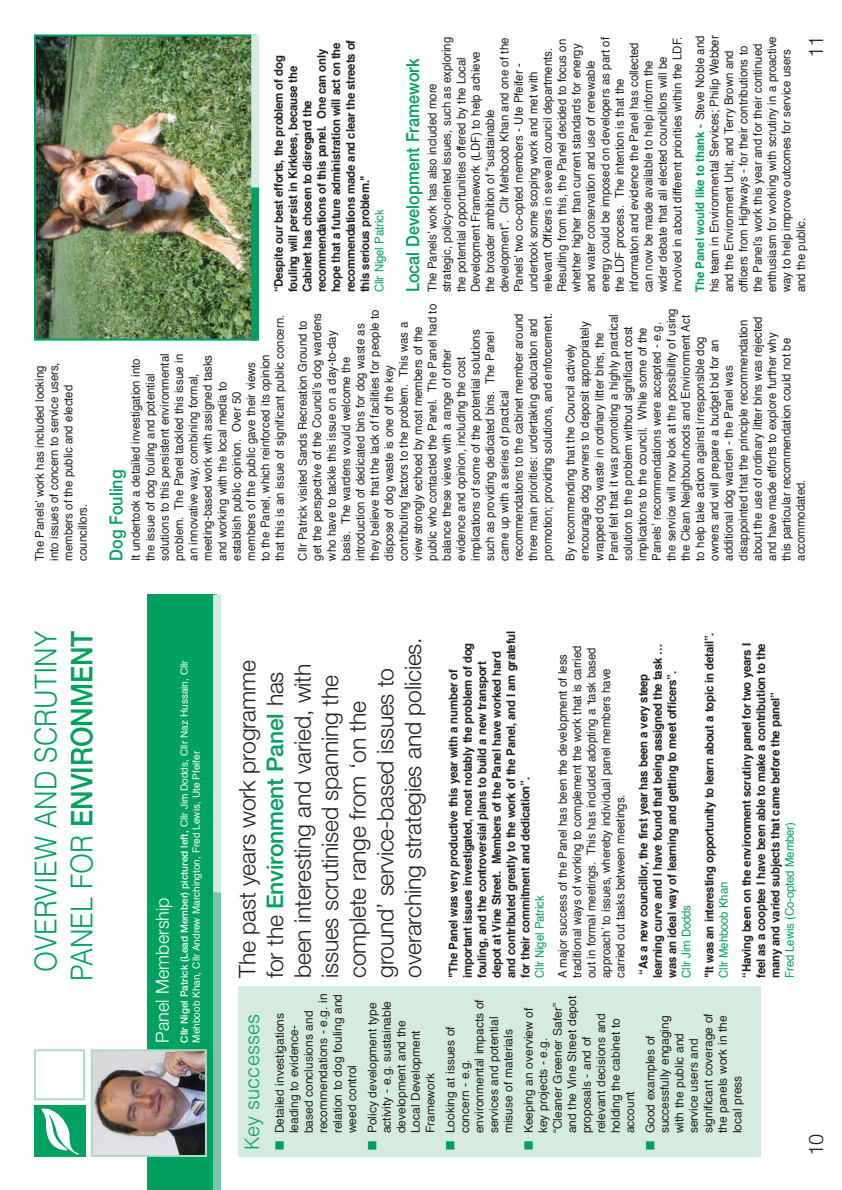
<style>
.page{position:relative;width:842px;height:1190px;background:#fff}
.page>*{position:absolute;margin:0;border:0;box-sizing:border-box;transform-origin:0 0}
.t1{font:300 30px "Helvetica";color:#00a160;scale:.9 1}
.t2{font:500 30px "Helvetica Neue";color:#00a160;scale:.9 1}
.t3{font:300 23px/27.6px "Helvetica Neue";letter-spacing:-.01em;color:#231f20}
.t4{font:300 20px "Helvetica";color:#00a160}
.t5{font:300 20px "Helvetica";color:#231f20}
.t6{font:500 18px "Helvetica Neue";color:#00a160;scale:.9 1}
.t7{font:300 18px "Helvetica Neue";color:#fff}
.t8{font:12px/14.4px "Helvetica";color:#231f20;scale:.95 1}
.t9{font:700 12px/14.4px "Helvetica";letter-spacing:-.015em;color:#231f20;scale:.95 1}
.t10{font:12px/14.5px "Helvetica";color:#231f20}
.t11{font:12px "Helvetica";letter-spacing:-.01em;color:#00a160;scale:.95 1}
.t12{font:500 10px "Helvetica Neue";color:#fff}
.t13{font:10px "Helvetica";color:#fff}
.s1{font-weight:700;color:#00a160}
.s2{font-family:"Helvetica";font-weight:300}
.s3{font-family:"Helvetica";font-weight:400}
.s4{font-weight:500;color:#00a160}
.s5{color:#00a160}
</style>
<div class="page">
<div style="left:147px;top:595px;width:70px;height:595px;background:#00a160"></div>
<div style="left:34px;top:1106px;width:51px;height:51px;background:#00a160"></div>
<svg style="left:41px;top:1108px;width:38px;height:47px"></svg>
<div style="left:34px;top:1049px;width:51px;height:51px;border:2px solid #b1dbc6"></div>
<img style="left:94px;top:1052px;width:110px;height:102px">
<div style="left:91px;top:1049px;width:116px;height:108px;border:2px solid #b1dbc6"></div>
<div style="left:213px;top:892px;width:8px;height:298px;background:#7dc6a5"></div>
<div style="left:213px;top:595px;width:8px;height:297px;background:#d6ebe0"></div>
<div style="left:238px;top:987px;width:523px;height:170px;background:#d6ebe0"></div>
<img style="left:37px;top:37px;width:214px;height:301px">
<div style="left:34px;top:34px;width:223px;height:307px;border:2px solid #00a160"></div>
<div style="left:251px;top:34px;width:8px;height:165px;background:#d6ebe0"></div>
<div style="left:251px;top:188px;width:8px;height:153px;background:#00a160"></div>
<p class="t8" style="left:33px;top:561px;width:210px;rotate:-90deg">The Panels’ work has included looking into issues of concern to service users, members of the public and elected councillors.</p>
<p class="t9" style="left:272px;top:292px;width:267px;rotate:-90deg">“Despite our best efforts, the problem of dog fouling will persist in Kirklees, because the Cabinet has chosen to disregard the recommendations of this panel. One can only hope that a future administration will act on the recommendations made and clear the streets of this serious problem."</p>
<p class="t11" style="left:374px;top:292px;width:89px;rotate:-90deg">Cllr Nigel Patrick</p>
<p class="t8" style="left:426px;top:292px;width:271px;rotate:-90deg">The Panels’ work has also included more strategic, policy-oriented issues, such as exploring the potential opportunities offered by the Local Development Framework (LDF) to help achieve the broader ambition of “sustainable development”. Cllr Mehboob Khan and one of the Panels’ two co-opted members - Ute Pfeifer - undertook some scoping work and met with relevant Officers in several council departments.<br>Resulting from this, the Panel decided to focus on whether higher than current standards for energy and water conservation and use of renewable energy could be imposed on developers as part of the LDF process. The intention is that the information and evidence the Panel has collected can now be made available to help inform the wider debate that all elected councillors will be involved in about different priorities within the LDF.</p>
<p class="t8" style="left:694px;top:292px;width:272px;rotate:-90deg"><span class="s1">The Panel would like to thank -</span> Steve Noble and his team in Environmental Services; Philip Webber and the Environment Unit, and Terry Brown and officers from Highways - for their contributions to the Panel’s work this year and for their continued enthusiasm for working with scrutiny in a proactive way to help improve outcomes for service users and the public.</p>
<h3 class="t5" style="left:809px;top:58px;width:24px;rotate:-90deg">11</h3>
<h3 class="t6" style="left:406px;top:292px;width:262px;rotate:-90deg">Local Development Framework</h3>
<p class="t8" style="left:130px;top:561px;width:260px;rotate:-90deg">It undertook a detailed investigation into<br>the issue of dog fouling and potential<br>solutions to this persistent environmental problem. The Panel tackled this issue in<br>an innovative way, combining formal, meeting-based work with assigned tasks<br>and working with the local media to<br>establish public opinion. Over 50<br>members of the public gave their views<br>to the Panel, which reinforced its opinion<br>that this is an issue of significant public concern.</p>
<p class="t8" style="left:296px;top:561px;width:272px;rotate:-90deg">Cllr Patrick visited Sands Recreation Ground to get the perspective of the Council’s dog wardens who have to tackle this issue on a day-to-day basis. The wardens would welcome the introduction of dedicated bins for dog waste as they believe that the lack of facilities for people to dispose of dog waste is one of the key contributing factors to the problem. This was a view strongly echoed by most members of the public who contacted the Panel. The Panel had to balance these views with a range of other evidence and opinion, including the cost implications of some of the potential solutions such as providing dedicated bins. The Panel came up with a series of practical recommendations to the cabinet member around three main priorities: undertaking education and promotion; providing solutions, and enforcement.</p>
<p class="t8" style="left:564px;top:561px;width:267px;rotate:-90deg">By recommending that the Council actively encourage dog owners to deposit appropriately wrapped dog waste in ordinary litter bins, the Panel felt that it was promoting a highly practical solution to the problem without significant cost implications to the council. While some of the Panels’ recommendations were accepted - e.g. the service will now look at the possibility of using the Clean Neighbourhoods and Environment Act to help take action against irresponsible dog owners and will prepare a budget bid for an additional dog warden - the Panel was disappointed that the principle recommendation about the use of ordinary litter bins was rejected and have made efforts to explore further why<br>this particular recommendation could not be accommodated.</p>
<h3 class="t6" style="left:110px;top:561px;width:103px;rotate:-90deg">Dog Fouling</h3>
<h1 class="t1" style="left:35px;top:972px;width:381px;rotate:-90deg">OVERVIEW AND SCRUTINY</h1>
<h1 class="t2" style="left:71px;top:981px;width:390px;rotate:-90deg"><span class="s2">PANEL FOR</span> ENVIRONMENT</h1>
<h3 class="t7" style="left:156px;top:1043px;width:147px;rotate:-90deg">Panel Membership</h3>
<p class="t12" style="left:181px;top:1043px;width:384px;rotate:-90deg">Cllr Nigel Patrick (Lead Member) pictured left, <span class="s3">Cllr Jim Dodds, Cllr Naz Hussain, Cllr</span></p>
<p class="t13" style="left:192px;top:1043px;width:293px;rotate:-90deg">Mehboob Khan, Cllr Andrew Marchington, Fred Lewis, Ute Pfeifer</p>
<h2 class="t3" style="left:236px;top:978px;width:342px;rotate:-90deg">The past years work programme for the <span class="s4">Environment Panel</span> has been interesting and varied, with issues scrutinised spanning the complete range from ‘on the ground’ service-based issues to overarching strategies and policies.</h2>
<p class="t9" style="left:447px;top:978px;width:367px;rotate:-90deg">"The Panel was very productive this year with a number of important issues investigated, most notably the problem of dog fouling, and the controversial plans to build a new transport depot at Vine Street. Members of the Panel have worked hard and contributed greatly to the work of the Panel, and I am grateful for their commitment and dedication”.</p>
<p class="t11" style="left:535px;top:978px;width:89px;rotate:-90deg">Cllr Nigel Patrick</p>
<p class="t8" style="left:556px;top:978px;width:351px;rotate:-90deg">A major success of the Panel has been the development of less traditional ways of working to complement the work that is carried out in formal meetings. This has included adopting a ‘task based approach’ to issues, whereby individual panel members have carried out tasks between meetings.</p>
<p class="t9" style="left:637px;top:978px;width:354px;rotate:-90deg">“As a new councillor, the first year has been a very steep learning curve and I have found that being assigned the task … was an ideal way of learning and getting to meet officers”.</p>
<p class="t11" style="left:681px;top:978px;width:78px;rotate:-90deg">Cllr Jim Dodds</p>
<p class="t9" style="left:703px;top:978px;width:365px;rotate:-90deg">"It was an interesting opportunity to learn about a topic in detail”.</p>
<p class="t11" style="left:719px;top:978px;width:103px;rotate:-90deg">Cllr Mehboob Khan</p>
<p class="t9" style="left:740px;top:978px;width:354px;text-align:justify;rotate:-90deg">“Having been on the environment scrutiny panel for two years I feel as a cooptee I have been able to make a contribution to the many and varied subjects that came before the panel”</p>
<p class="t11" style="left:785px;top:978px;width:166px;rotate:-90deg">Fred Lewis (Co-opted Member)</p>
<h3 class="t4" style="left:245px;top:1150px;width:138px;rotate:-90deg">Key successes</h3>
<p class="t10" style="left:273px;top:1133px;width:141px;text-indent:-17px;rotate:-90deg"><span class="s5">■</span> Detailed investigations leading to evidence&shy;based conclusions and recommendations - e.g. in relation to dog fouling and weed control</p>
<p class="t10" style="left:366px;top:1133px;width:134px;text-indent:-17px;rotate:-90deg"><span class="s5">■</span> Policy development type activity - e.g. sustainable development and the<br>Local Development<br>Framework</p>
<p class="t10" style="left:444px;top:1133px;width:135px;text-indent:-17px;rotate:-90deg"><span class="s5">■</span> Looking at issues of concern - e.g. environmental impacts of services and potential misuse of materials</p>
<p class="t10" style="left:522px;top:1133px;width:139px;text-indent:-17px;rotate:-90deg"><span class="s5">■</span> Keeping an overview of key projects - e.g. “Cleaner Greener Safer” and the Vine Street depot proposals - and of relevant decisions and holding the cabinet to account</p>
<p class="t10" style="left:644px;top:1133px;width:122px;text-indent:-17px;rotate:-90deg"><span class="s5">■</span> Good examples of successfully engaging with the public and service users and significant coverage of the panels work in the local press</p>
<h3 class="t5" style="left:809px;top:1156px;width:24px;rotate:-90deg">10</h3>
</div>
